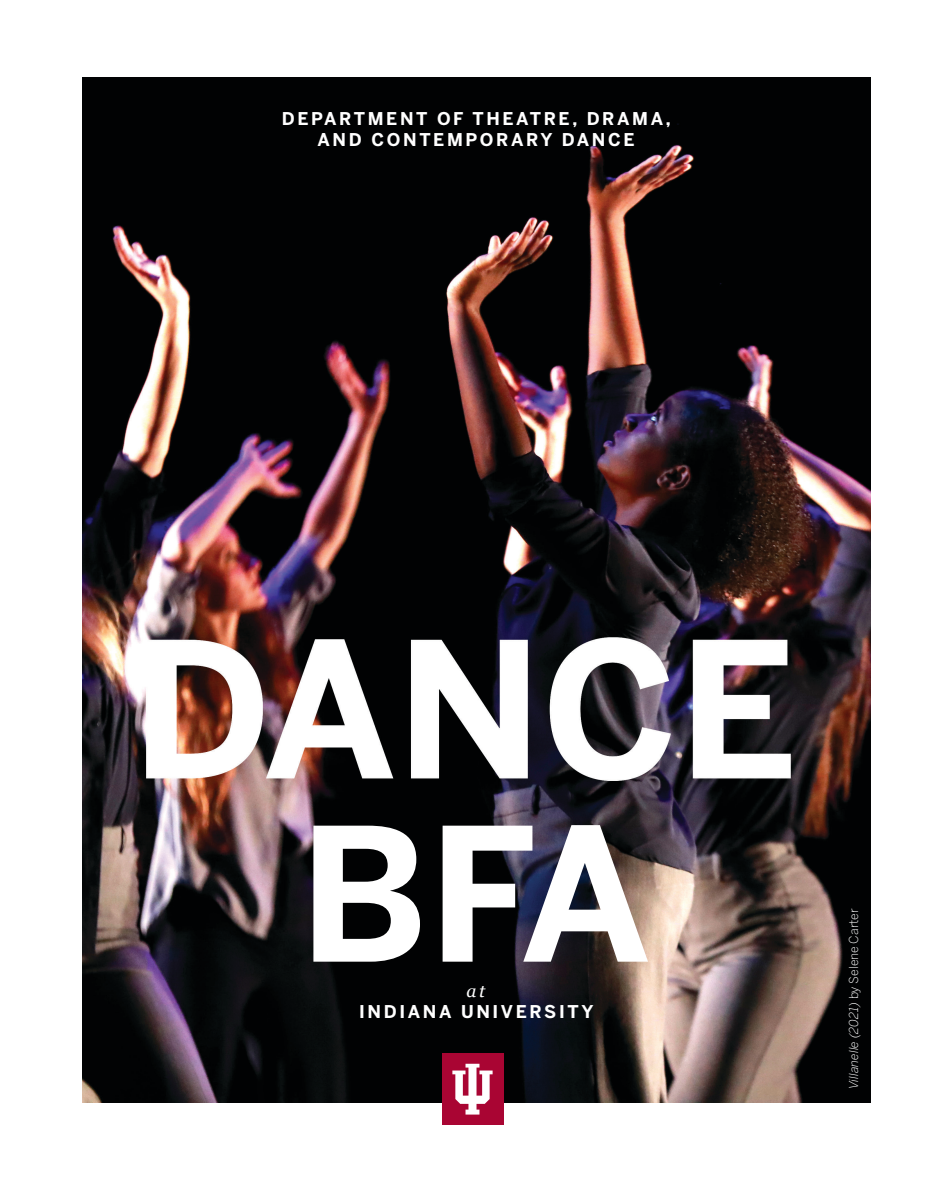
<style>
.page{position:relative;width:945px;height:1181px;background:#fff}
.page>*{position:absolute;margin:0;border:0;box-sizing:border-box;transform-origin:0 0}
.Attribution_Title{font:700 183.75px "Benton Sans";color:#fff}
.t1{font:700 17.5px "Benton Sans";letter-spacing:.15em;color:#fff}
.t2{font:italic 17.5px "Georgia";color:#fff}
.t3{font:italic 300 12.25px "Benton Sans";color:#fff}
.s1{font-style:normal}
</style>
<div class="page">
<img style="left:83px;top:78px;width:787px;height:1024px">
<div style="left:442px;top:1053px;width:61px;height:72px;background:#a90533"></div>
<svg style="left:452px;top:1063px;width:41px;height:51px"></svg>
<p class="t1" style="left:282px;top:108px;width:390px">DEPARTMENT OF THEATRE, DRAMA,</p>
<p class="t1" style="left:317px;top:129px;width:319px">AND CONTEMPORARY DANCE</p>
<p class="Attribution_Title" style="left:299px;top:779px;width:353px">BFA</p>
<p class="t2" style="left:467px;top:979px;width:20px">at</p>
<p class="t1" style="left:359px;top:1000px;width:236px">INDIANA UNIVERSITY</p>
<p class="t3" style="left:847px;top:1089px;width:182px;rotate:-90deg">Villanelle (2021) <span class="s1">by Selene Carter</span></p>
</div>
